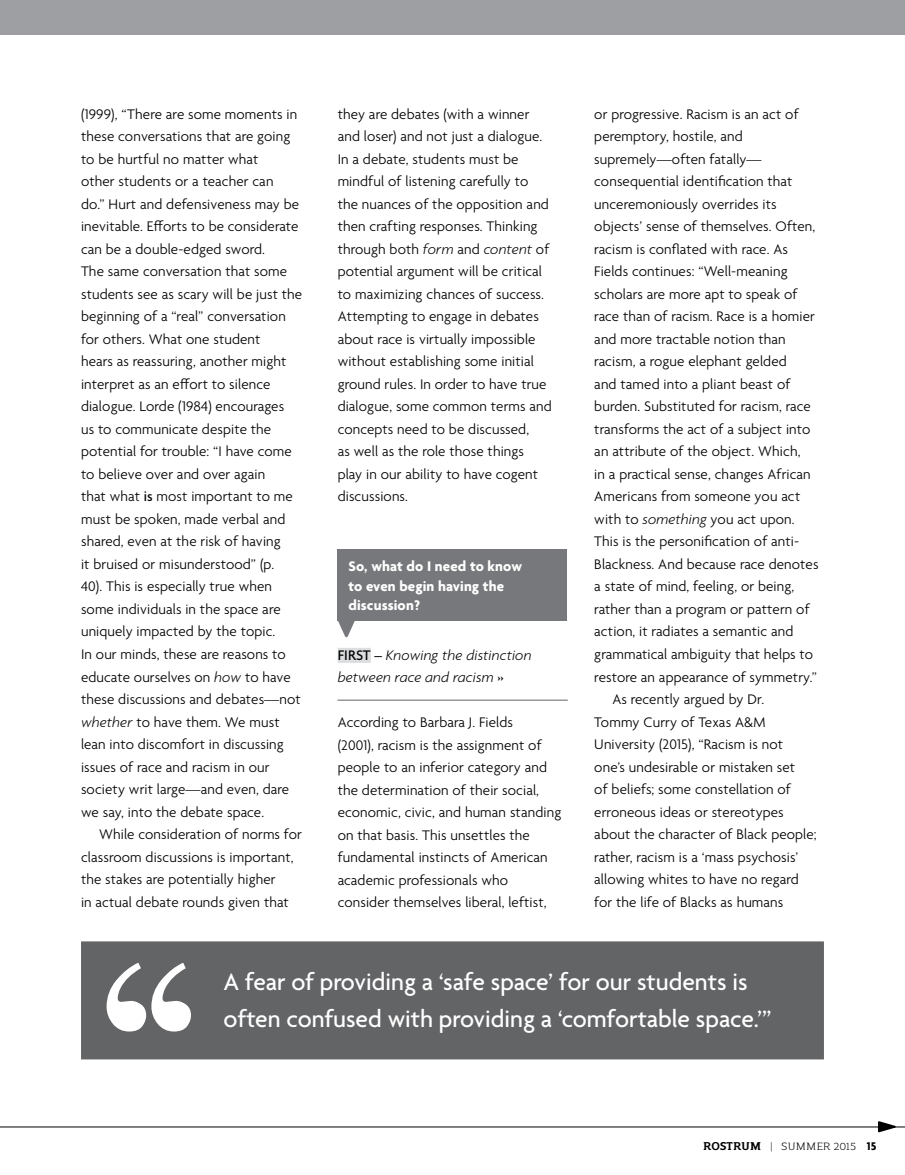
<style>
.page{position:relative;width:905px;height:1175px;background:#fff}
.page>*{position:absolute;margin:0;border:0;box-sizing:border-box;transform-origin:0 0}
.t1{font:500 25.5px/36px "Agenda";color:#fff}
.t2{font:300 15px/22.5px "Agenda";letter-spacing:.01em;color:#000}
.t3{font:700 15px/19.5px "Agenda";letter-spacing:.01em;color:#fff}
.t4{font:italic 300 15px/22.5px "Agenda";letter-spacing:.01em;color:#000}
.t5{font:10.5px "Regan Slab";color:#000}
.s1{font-weight:500}
.s2{font-style:italic}
.s3{font-weight:500;font-style:normal}
.s4{font-weight:700;font-size:11.25px}
.s5{font-family:"Agenda";font-weight:700;font-size:12px}
</style>
<div class="page">
<div style="left:338px;top:648px;width:33px;height:15px;background:#dcddde"></div>
<div style="left:338px;top:549px;width:229px;height:72px;background:#77787b"></div>
<svg style="left:337px;top:616px;width:18px;height:22px"></svg>
<hr style="left:338px;top:700px;width:229px;height:1px;background:#636466">
<div style="left:81px;top:941px;width:743px;height:118px;background:#636466"></div>
<svg style="left:107px;top:962px;width:84px;height:69px"></svg>
<hr style="left:0;top:1126px;width:904px;height:1px;background:#000">
<svg style="left:876px;top:1121px;width:25px;height:12px"></svg>
<div style="left:0;top:0;width:904px;height:35px;background:#9d9fa2"></div>
<p class="t2" style="left:81px;top:104px;width:217px">(1999), “There are some moments in</p>
<p class="t2" style="left:81px;top:126px;width:211px">these conversations that are going</p>
<p class="t2" style="left:81px;top:149px;width:179px">to be hurtful no matter what</p>
<p class="t2" style="left:81px;top:171px;width:194px">other students or a teacher can</p>
<p class="t2" style="left:81px;top:194px;width:219px">do.” Hurt and defensiveness may be</p>
<p class="t2" style="left:81px;top:216px;width:219px">inevitable. Efforts to be considerate</p>
<p class="t2" style="left:81px;top:239px;width:185px">can be a double-edged sword.</p>
<p class="t2" style="left:81px;top:261px;width:207px">The same conversation that some</p>
<p class="t2" style="left:81px;top:284px;width:223px">students see as scary will be just the</p>
<p class="t2" style="left:81px;top:306px;width:206px">beginning of a “real” conversation</p>
<p class="t2" style="left:81px;top:329px;width:181px">for others. What one student</p>
<p class="t2" style="left:81px;top:351px;width:207px">hears as reassuring, another might</p>
<p class="t2" style="left:81px;top:374px;width:191px">interpret as an effort to silence</p>
<p class="t2" style="left:81px;top:396px;width:205px">dialogue. Lorde (1984) encourages</p>
<p class="t2" style="left:81px;top:419px;width:192px">us to communicate despite the</p>
<p class="t2" style="left:81px;top:441px;width:212px">potential for trouble: “I have come</p>
<p class="t2" style="left:81px;top:464px;width:186px">to believe over and over again</p>
<p class="t2" style="left:81px;top:486px;width:213px">that what <span class="s1">is</span> most important to me</p>
<p class="t2" style="left:81px;top:509px;width:206px">must be spoken, made verbal and</p>
<p class="t2" style="left:81px;top:531px;width:201px">shared, even at the risk of having</p>
<p class="t2" style="left:81px;top:554px;width:195px">it bruised or misunderstood” (p.</p>
<p class="t2" style="left:81px;top:576px;width:192px">40). This is especially true when</p>
<p class="t2" style="left:81px;top:599px;width:201px">some individuals in the space are</p>
<p class="t2" style="left:81px;top:621px;width:196px">uniquely impacted by the topic.</p>
<p class="t2" style="left:81px;top:644px;width:206px">In our minds, these are reasons to</p>
<p class="t2" style="left:81px;top:666px;width:211px">educate ourselves on <span class="s2">how</span> to have</p>
<p class="t2" style="left:81px;top:689px;width:221px">these discussions and debates—not</p>
<p class="t2" style="left:81px;top:711px;width:200px"><span class="s2">whether</span> to have them. We must</p>
<p class="t2" style="left:81px;top:734px;width:204px">lean into discomfort in discussing</p>
<p class="t2" style="left:81px;top:756px;width:190px">issues of race and racism in our</p>
<p class="t2" style="left:81px;top:779px;width:210px">society writ large—and even, dare</p>
<p class="t2" style="left:81px;top:801px;width:185px">we say, into the debate space.</p>
<p class="t2" style="left:99px;top:824px;width:204px">While consideration of norms for</p>
<p class="t2" style="left:81px;top:846px;width:214px">classroom discussions is important,</p>
<p class="t2" style="left:81px;top:869px;width:196px">the stakes are potentially higher</p>
<p class="t2" style="left:81px;top:891px;width:209px">in actual debate rounds given that</p>
<p class="t2" style="left:338px;top:104px;width:216px">they are debates (with a winner and loser) and not just a dialogue.<br>In a debate, students must be mindful of listening carefully to the nuances of the opposition and then crafting responses. Thinking through both <span class="s2">form</span> and <span class="s2">content</span> of potential argument will be critical to maximizing chances of success.<br>Attempting to engage in debates about race is virtually impossible without establishing some initial ground rules. In order to have true dialogue, some common terms and concepts need to be discussed,<br>as well as the role those things play in our ability to have cogent discussions.</p>
<p class="t3" style="left:348px;top:557px;width:175px">So, what do I need to know to even begin having the discussion?</p>
<p class="t4" style="left:338px;top:643px;width:195px"><span class="s3">FIRST –</span> Knowing the distinction between race and racism <span class="s3">»</span></p>
<p class="t2" style="left:338px;top:712px;width:225px">According to Barbara J. Fields<br>(2001), racism is the assignment of people to an inferior category and the determination of their social, economic, civic, and human standing on that basis. This unsettles the fundamental instincts of American academic professionals who consider themselves liberal, leftist,</p>
<p class="t2" style="left:594px;top:104px;width:206px">or progressive. Racism is an act of</p>
<p class="t2" style="left:594px;top:126px;width:150px">peremptory, hostile, and</p>
<p class="t2" style="left:594px;top:149px;width:169px">supremely—often fatally—</p>
<p class="t2" style="left:594px;top:171px;width:199px">consequential identification that</p>
<p class="t2" style="left:594px;top:194px;width:184px">unceremoniously overrides its</p>
<p class="t2" style="left:594px;top:216px;width:222px">objects’ sense of themselves. Often,</p>
<p class="t2" style="left:594px;top:239px;width:195px">racism is conflated with race. As</p>
<p class="t2" style="left:594px;top:261px;width:195px">Fields continues: “Well-meaning</p>
<p class="t2" style="left:594px;top:284px;width:204px">scholars are more apt to speak of</p>
<p class="t2" style="left:594px;top:306px;width:222px">race than of racism. Race is a homier</p>
<p class="t2" style="left:594px;top:329px;width:193px">and more tractable notion than</p>
<p class="t2" style="left:594px;top:351px;width:194px">racism, a rogue elephant gelded</p>
<p class="t2" style="left:594px;top:374px;width:198px">and tamed into a pliant beast of</p>
<p class="t2" style="left:594px;top:396px;width:218px">burden. Substituted for racism, race</p>
<p class="t2" style="left:594px;top:419px;width:217px">transforms the act of a subject into</p>
<p class="t2" style="left:594px;top:441px;width:208px">an attribute of the object. Which,</p>
<p class="t2" style="left:594px;top:464px;width:218px">in a practical sense, changes African</p>
<p class="t2" style="left:594px;top:486px;width:207px">Americans from someone you act</p>
<p class="t2" style="left:594px;top:509px;width:202px">with to <span class="s2">something</span> you act upon.</p>
<p class="t2" style="left:594px;top:531px;width:206px">This is the personification of anti-</p>
<p class="t2" style="left:594px;top:554px;width:226px">Blackness. And because race denotes</p>
<p class="t2" style="left:594px;top:576px;width:202px">a state of mind, feeling, or being,</p>
<p class="t2" style="left:594px;top:599px;width:217px">rather than a program or pattern of</p>
<p class="t2" style="left:594px;top:621px;width:201px">action, it radiates a semantic and</p>
<p class="t2" style="left:594px;top:644px;width:220px">grammatical ambiguity that helps to</p>
<p class="t2" style="left:594px;top:666px;width:224px">restore an appearance of symmetry.”</p>
<p class="t2" style="left:612px;top:689px;width:153px">As recently argued by Dr.</p>
<p class="t2" style="left:594px;top:711px;width:173px">Tommy Curry of Texas A&amp;M</p>
<p class="t2" style="left:594px;top:734px;width:190px">University (2015), “Racism is not</p>
<p class="t2" style="left:594px;top:756px;width:202px">one’s undesirable or mistaken set</p>
<p class="t2" style="left:594px;top:779px;width:198px">of beliefs; some constellation of</p>
<p class="t2" style="left:594px;top:801px;width:191px">erroneous ideas or stereotypes</p>
<p class="t2" style="left:594px;top:824px;width:224px">about the character of Black people;</p>
<p class="t2" style="left:594px;top:846px;width:206px">rather, racism is a ‘mass psychosis’</p>
<p class="t2" style="left:594px;top:869px;width:206px">allowing whites to have no regard</p>
<p class="t2" style="left:594px;top:891px;width:191px">for the life of Blacks as humans</p>
<p class="t1" style="left:224px;top:965px;width:549px">A fear of providing a ‘safe space’ for our students is often confused with providing a ‘comfortable space.’”</p>
<p class="t5" style="left:703px;top:1138px;width:175px"><span class="s4">ROSTRUM</span> | SUMMER 2015 <span class="s5">15</span></p>
</div>
